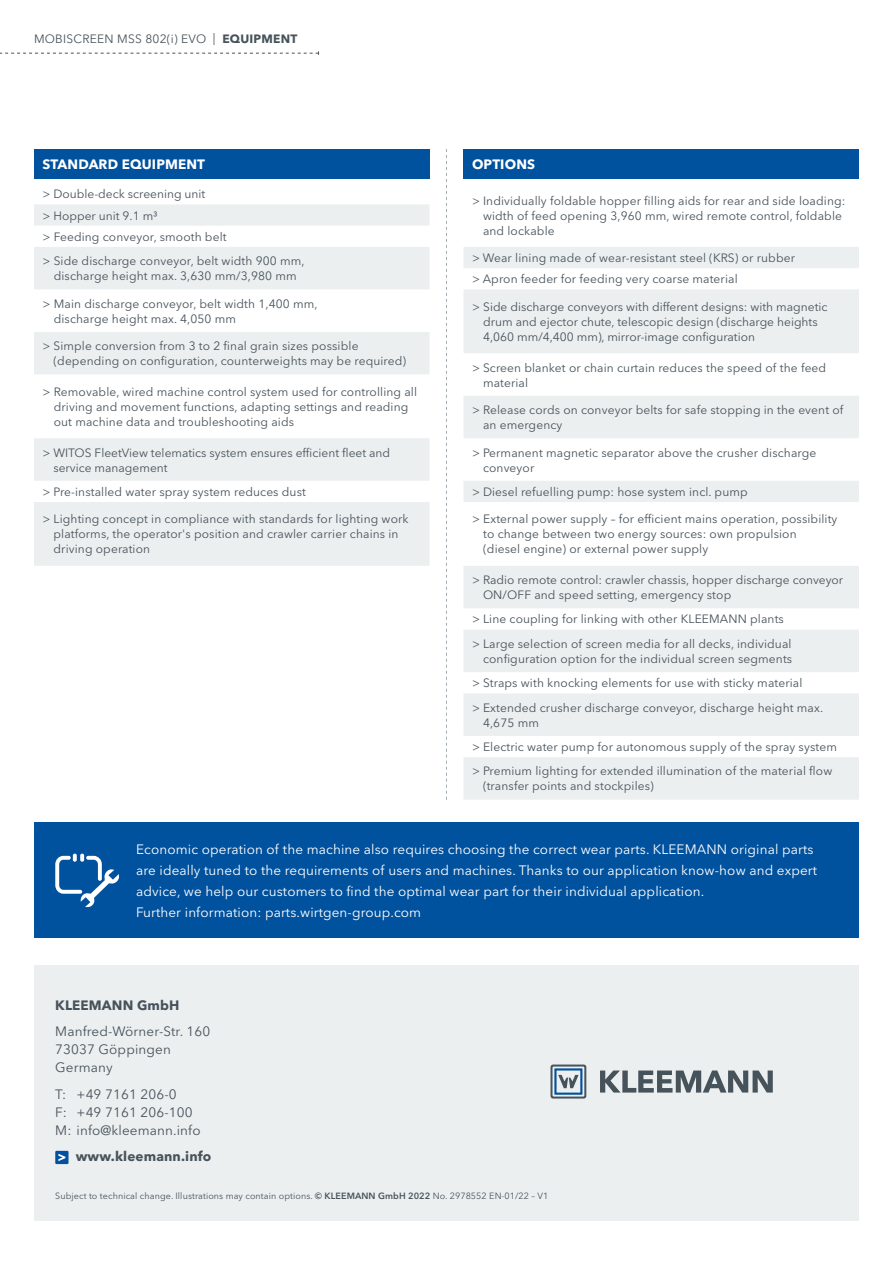
<style>
.page{position:relative;width:893px;height:1263px;background:#fff}
.page>*{position:absolute;margin:0;border:0;box-sizing:border-box;transform-origin:0 0}
.t1{font:13.5px/21px "Avenir Next LT Pro";letter-spacing:.01em;color:#fff}
.t2{font:13.5px/18px "Avenir Next LT Pro";letter-spacing:.01em;color:#47535b}
.t3{font:700 13.5px "Avenir Next LT Pro";letter-spacing:.01em;color:#47535b}
.t4{font:700 13.5px "Avenir Next LT Pro";letter-spacing:.01em;color:#fff}
.t5{font:12px/15px "Avenir Next LT Pro";letter-spacing:.01em;color:#47535b}
.t6{font:9px "Avenir Next LT Pro";letter-spacing:.01em;color:#47535b}
.s1{font-weight:700}
.s2{font-weight:600}
</style>
<div class="page">
<div style="left:34px;top:149px;width:395px;height:30px;background:#00519e"></div>
<svg style="left:34px;top:204px;width:395px;height:362px;fill:#eceff0"></svg>
<div style="left:463px;top:149px;width:396px;height:30px;background:#00519e"></div>
<svg style="left:464px;top:247px;width:395px;height:553px;fill:#eceff0"></svg>
<svg style="left:0;top:51px;width:319px;height:4px"></svg>
<div style="left:34px;top:822px;width:825px;height:116px;background:#00519e"></div>
<svg style="left:55px;top:854px;width:64px;height:54px"></svg>
<svg style="left:446px;top:149px;width:1px;height:651px"></svg>
<div style="left:34px;top:965px;width:825px;height:255px;background:#eceff0"></div>
<svg style="left:600px;top:1070px;width:173px;height:22px"></svg>
<svg style="left:550px;top:1064px;width:36px;height:34px"></svg>
<div style="left:55px;top:1151px;width:14px;height:13px;background:#00519e"></div>
<svg style="left:58px;top:1154px;width:7px;height:7px"></svg>
<p class="t5" style="left:34px;top:31px;width:265px">MOBISCREEN MSS 802(i) EVO | <span class="s1">EQUIPMENT</span></p>
<p class="t4" style="left:43px;top:156px;width:164px">STANDARD EQUIPMENT</p>
<p class="t5" style="left:43px;top:183px;width:186px;line-height:21.3px">&gt; Double-deck screening unit<br>&gt; Hopper unit 9.1 m³<br>&gt; Feeding conveyor, smooth belt</p>
<p class="t5" style="left:43px;top:253px;width:264px;text-align:center">&gt; Side discharge conveyor, belt width 900 mm, discharge height max. 3,630 mm/3,980 mm</p>
<p class="t5" style="left:54px;top:296px;width:265px;text-indent:-11px">&gt; Main discharge conveyor, belt width 1,400 mm, discharge height max. 4,050 mm</p>
<p class="t5" style="left:54px;top:339px;width:354px;text-indent:-11px">&gt; Simple conversion from 3 to 2 final grain sizes possible (depending on configuration, counterweights may be required)</p>
<p class="t5" style="left:54px;top:384px;width:365px;text-indent:-11px">&gt; Removable, wired machine control system used for controlling all driving and movement functions, adapting settings and reading out machine data and troubleshooting aids</p>
<p class="t5" style="left:53px;top:445px;width:338px;text-indent:-11px">&gt; WITOS FleetView telematics system ensures efficient fleet and service management</p>
<p class="t5" style="left:43px;top:484px;width:265px">&gt; Pre-installed water spray system reduces dust</p>
<p class="t5" style="left:54px;top:512px;width:357px;text-indent:-11px">&gt; Lighting concept in compliance with standards for lighting work platforms, the operator's position and crawler carrier chains in driving operation</p>
<p class="t4" style="left:472px;top:156px;width:65px">OPTIONS</p>
<p class="t5" style="left:483px;top:193px;width:364px;text-indent:-11px">&gt; Individually foldable hopper filling aids for rear and side loading: width of feed opening 3,960 mm, wired remote control, foldable and lockable</p>
<p class="t5" style="left:472px;top:247px;width:325px;line-height:21.3px">&gt; Wear lining made of wear-resistant steel (KRS) or rubber &gt; Apron feeder for feeding very coarse material</p>
<p class="t5" style="left:483px;top:299px;width:346px;text-indent:-11px">&gt; Side discharge conveyors with different designs: with magnetic drum and ejector chute, telescopic design (discharge heights<br>4,060 mm/4,400 mm), mirror-image configuration</p>
<p class="t5" style="left:483px;top:360px;width:345px;text-indent:-11px">&gt; Screen blanket or chain curtain reduces the speed of the feed material</p>
<p class="t5" style="left:483px;top:402px;width:362px;text-indent:-11px">&gt; Release cords on conveyor belts for safe stopping in the event of an emergency</p>
<p class="t5" style="left:483px;top:445px;width:335px;text-indent:-11px">&gt; Permanent magnetic separator above the crusher discharge conveyor</p>
<p class="t5" style="left:472px;top:484px;width:277px">&gt; Diesel refuelling pump: hose system incl. pump</p>
<p class="t5" style="left:483px;top:512px;width:356px;text-indent:-11px">&gt; External power supply – for efficient mains operation, possibility to change between two energy sources: own propulsion<br>(diesel engine) or external power supply</p>
<p class="t5" style="left:483px;top:572px;width:362px;text-indent:-11px">&gt; Radio remote control: crawler chassis, hopper discharge conveyor<br>ON/OFF and speed setting, emergency stop</p>
<p class="t5" style="left:472px;top:607px;width:321px;line-height:24.5px">&gt; Line coupling for linking with other KLEEMANN plants &gt; Large selection of screen media for all decks, individual</p>
<p class="t5" style="left:472px;top:646px;width:353px;line-height:24.5px;text-indent:11px">configuration option for the individual screen segments<br>&gt; Straps with knocking elements for use with sticky material<br>&gt; Extended crusher discharge conveyor, discharge height max.</p>
<p class="t5" style="left:472px;top:710px;width:366px;line-height:24.5px;text-indent:11px">4,675 mm<br>&gt; Electric water pump for autonomous supply of the spray system &gt; Premium lighting for extended illumination of the material flow</p>
<p class="t5" style="left:483px;top:779px;width:172px">(transfer points and stockpiles)</p>
<p class="t1" style="left:136px;top:839px;width:682px">Economic operation of the machine also requires choosing the correct wear parts. KLEEMANN original parts are ideally tuned to the requirements of users and machines. Thanks to our application know-how and expert advice, we help our customers to find the optimal wear part for their individual application.<br>Further information: parts.wirtgen-group.com</p>
<p class="t3" style="left:55px;top:996px;width:126px">KLEEMANN GmbH</p>
<p class="t2" style="left:55px;top:1022px;width:157px">Manfred-Wörner-Str. 160<br>73037 Göppingen<br>Germany</p>
<p class="t2" style="left:55px;top:1085px;width:147px">T: +49 7161 206-0<br>F: +49 7161 206-100<br>M: info@kleemann.info</p>
<p class="t3" style="left:76px;top:1148px;width:137px">www.kleemann.info</p>
<p class="t6" style="left:55px;top:1191px;width:495px">Subject to technical change. Illustrations may contain options. <span class="s2">© KLEEMANN GmbH 2022</span> No. 2978552 EN-01/22 – V1</p>
</div>
